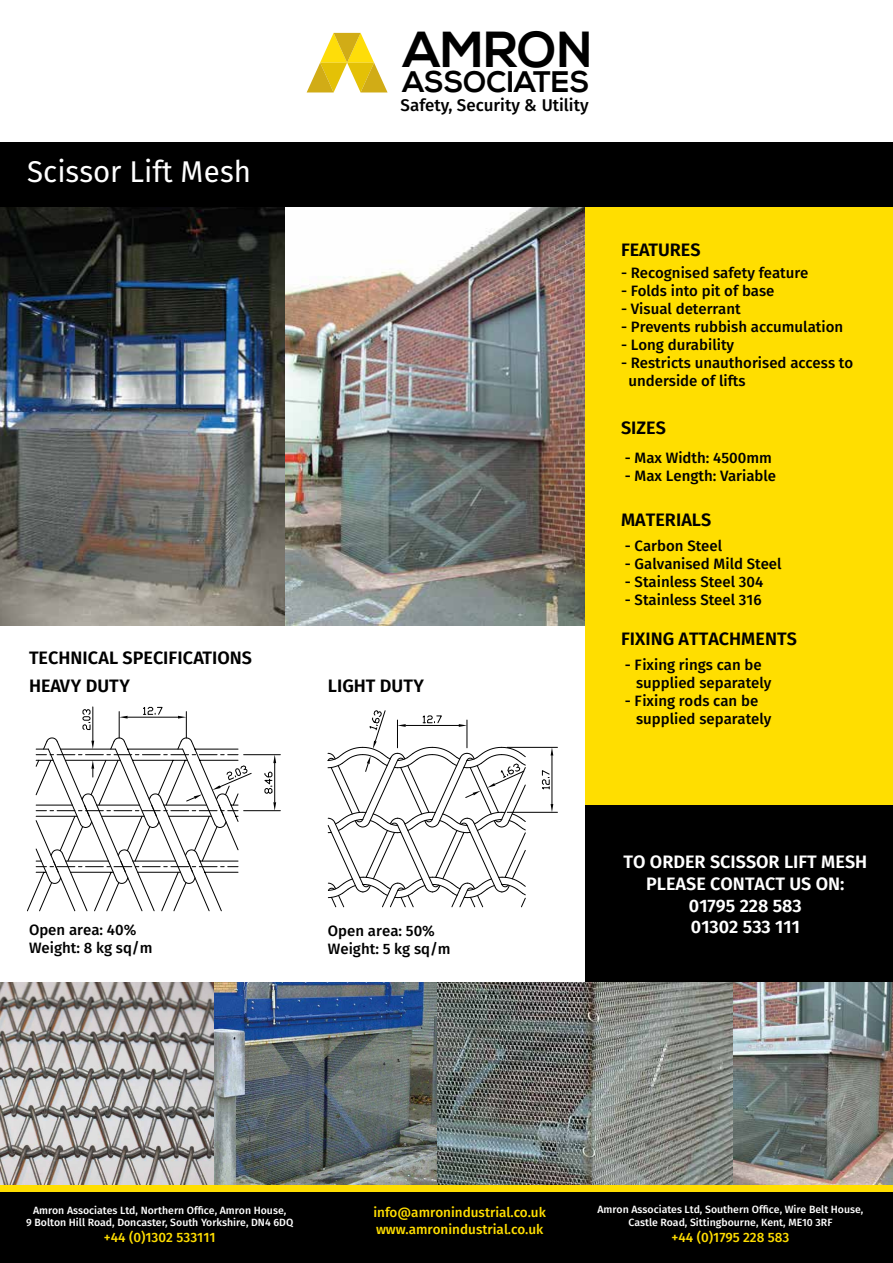
<style>
.page{position:relative;width:893px;height:1263px;background:#fff}
.page>*{position:absolute;margin:0;border:0;box-sizing:border-box;transform-origin:0 0}
.t1{font:700 50.55px "Nexa";color:#000}
.t2{font:30px "Fira Sans";color:#fff}
.t3{font:700 29.7px "Nexa";color:#000}
.t4{font:600 18px/27.8px "Fira Sans";color:#000}
.t5{font:600 18px/21.6px "Fira Sans";color:#fff;text-align:center}
.t6{font:500 16.95px "Fira Sans";color:#000}
.t7{font:500 15px/18px "Fira Sans";color:#000}
.t8{font:500 13.5px/16.2px "Fira Sans";color:#ffde00}
.t9{font:500 10.5px/12.6px "Fira Sans";color:#fff;text-align:center}
</style>
<div class="page">
<div style="left:586px;top:804px;width:307px;height:240px;background:#000"></div>
<img style="left:214px;top:982px;width:506px;height:203px">
<hr style="left:244px;top:810px;width:36px;height:1px;background:#000">
<hr style="left:244px;top:754px;width:36px;height:1px;background:#000">
<hr style="left:274px;top:763px;width:1px;height:39px;background:#000">
<svg style="left:273px;top:802px;width:3px;height:9px"></svg>
<svg style="left:273px;top:755px;width:3px;height:8px"></svg>
<svg style="left:264px;top:772px;width:8px;height:21px"></svg>
<svg style="left:27px;top:706px;width:225px;height:205px"></svg>
<hr style="left:507px;top:747px;width:50px;height:1px;background:#000">
<hr style="left:507px;top:812px;width:50px;height:1px;background:#000">
<hr style="left:552px;top:755px;width:1px;height:49px;background:#000">
<svg style="left:551px;top:747px;width:2px;height:8px"></svg>
<svg style="left:551px;top:804px;width:2px;height:8px"></svg>
<svg style="left:541px;top:770px;width:9px;height:19px"></svg>
<svg style="left:328px;top:710px;width:198px;height:197px"></svg>
<img style="left:0;top:207px;width:302px;height:419px">
<img style="left:720px;top:982px;width:173px;height:203px">
<img style="left:286px;top:207px;width:300px;height:418px">
<img style="left:0;top:982px;width:214px;height:203px">
<div style="left:586px;top:196px;width:307px;height:609px;background:#ffde00"></div>
<div style="left:0;top:143px;width:893px;height:64px;background:#000"></div>
<div style="left:0;top:1190px;width:893px;height:73px;background:#000"></div>
<div style="left:0;top:1185px;width:893px;height:6px;background:#ffde00"></div>
<svg style="left:307px;top:33px;width:81px;height:59px"></svg>
<h2 class="t2" style="left:27px;top:148px;width:225px">Scissor Lift Mesh</h2>
<p class="t4" style="left:29px;top:643px;width:225px">TECHNICAL SPECIFICATIONS<br>HEAVY DUTY</p>
<p class="t7" style="left:29px;top:920px;width:125px">Open area: 40%<br>Weight: 8 kg sq/m</p>
<h1 class="t1" style="left:403px;top:20px;width:191px">AMRON</h1>
<h3 class="t3" style="left:403px;top:65px;width:188px">ASSOCIATES</h3>
<p class="t6" style="left:401px;top:91px;width:190px">Safety, Security &amp; Utility</p>
<p class="t4" style="left:328px;top:671px;width:98px">LIGHT DUTY</p>
<p class="t7" style="left:328px;top:921px;width:124px">Open area: 50%<br>Weight: 5 kg sq/m</p>
<p class="t4" style="left:621px;top:235px;width:81px">FEATURES</p>
<p class="t7" style="left:621px;top:263px;width:189px">- Recognised safety feature</p>
<p class="t7" style="left:621px;top:281px;width:155px">- Folds into pit of base</p>
<p class="t7" style="left:621px;top:299px;width:121px">- Visual deterrant</p>
<p class="t7" style="left:621px;top:317px;width:224px">- Prevents rubbish accumulation</p>
<p class="t7" style="left:621px;top:335px;width:115px">- Long durability</p>
<p class="t7" style="left:628px;top:353px;width:226px;text-indent:-8px">- Restricts unauthorised access to underside of lifts</p>
<p class="t4" style="left:621px;top:413px;width:46px">SIZES</p>
<p class="t7" style="left:625px;top:448px;width:149px">- Max Width: 4500mm</p>
<p class="t7" style="left:625px;top:466px;width:153px">- Max Length: Variable</p>
<p class="t4" style="left:621px;top:505px;width:92px">MATERIALS</p>
<p class="t7" style="left:625px;top:536px;width:99px">- Carbon Steel</p>
<p class="t7" style="left:625px;top:554px;width:158px">- Galvanised Mild Steel</p>
<p class="t7" style="left:625px;top:572px;width:140px">- Stainless Steel 304</p>
<p class="t7" style="left:625px;top:590px;width:138px">- Stainless Steel 316</p>
<p class="t4" style="left:621px;top:624px;width:177px">FIXING ATTACHMENTS</p>
<p class="t7" style="left:636px;top:655px;width:137px;text-indent:-11px">- Fixing rings can be supplied separately</p>
<p class="t7" style="left:636px;top:691px;width:137px;text-indent:-11px">- Fixing rods can be supplied separately</p>
<p class="t5" style="left:623px;top:850px;width:245px">TO ORDER SCISSOR LIFT MESH<br>PLEASE CONTACT US ON:<br>01795 228 583<br>01302 533 111</p>
<p class="t9" style="left:26px;top:1203px;width:269px">Amron Associates Ltd, Northern Office, Amron House,<br>9 Bolton Hill Road, Doncaster, South Yorkshire, DN4 6DQ</p>
<p class="t8" style="left:104px;top:1229px;width:113px">+44 (0)1302 533111</p>
<p class="t8" style="left:373px;top:1204px;width:174px">info@amronindustrial.co.uk www.amronindustrial.co.uk</p>
<p class="t9" style="left:597px;top:1202px;width:267px">Amron Associates Ltd, Southern Office, Wire Belt House,<br>Castle Road, Sittingbourne, Kent, ME10 3RF</p>
<p class="t8" style="left:672px;top:1228px;width:119px">+44 (0)1795 228 583</p>
</div>
